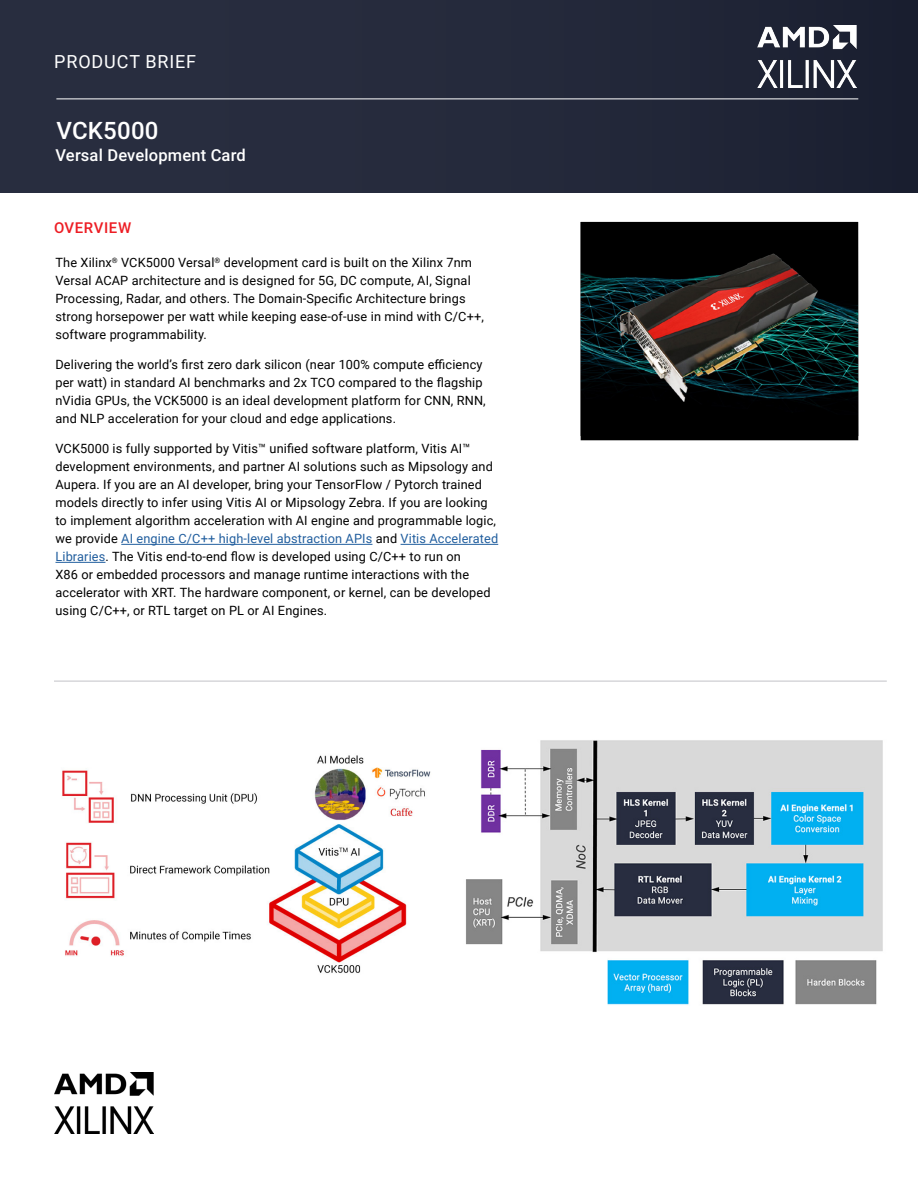
<style>
.page{position:relative;width:918px;height:1188px;background:#fff}
.page>*{position:absolute;margin:0;border:0;box-sizing:border-box;transform-origin:0 0}
.t1{font:500 24px "Roboto";letter-spacing:.01em;color:#fff}
.t2{font:18px "Roboto";letter-spacing:.045em;color:#fff}
.t3{font:500 16.5px "Roboto";letter-spacing:.01em;color:#fff}
.t4{font:500 15px "Roboto";letter-spacing:.035em;color:#ed1d24}
.t5{font:12.75px/18px "Roboto";letter-spacing:.01em;color:#000}
.s1{color:#215e9e}
</style>
<div class="page">
<div style="left:0;top:0;width:918px;height:192px;background:#262b3c"></div>
<hr style="left:56px;top:99px;width:802px;height:1px;background:#fff">
<img style="left:54px;top:1072px;width:99px;height:62px">
<img style="left:757px;top:26px;width:99px;height:62px">
<hr style="left:121px;top:544px;width:251px;height:1px;background:#215e9e">
<hr style="left:401px;top:544px;width:97px;height:1px;background:#215e9e">
<hr style="left:56px;top:562px;width:49px;height:1px;background:#215e9e">
<img style="left:62px;top:755px;width:369px;height:218px">
<img style="left:466px;top:740px;width:417px;height:265px">
<hr style="left:54px;top:680px;width:833px;height:2px;background:#d6d7da">
<img style="left:581px;top:222px;width:277px;height:214px">
<h2 class="t2" style="left:54px;top:49px;width:143px">PRODUCT BRIEF</h2>
<h1 class="t1" style="left:56px;top:113px;width:104px">VCK5000</h1>
<p class="t3" style="left:56px;top:143px;width:192px">Versal Development Card</p>
<p class="t4" style="left:54px;top:217px;width:79px">OVERVIEW</p>
<p class="t5" style="left:55px;top:253px;width:430px">The Xilinx<sup>®</sup> VCK5000 Versal<sup>®</sup> development card is built on the Xilinx 7nm Versal ACAP architecture and is designed for 5G, DC compute, AI, Signal Processing, Radar, and others. The Domain-Specific Architecture brings strong horsepower per watt while keeping ease-of-use in mind with C/C++, software programmability.</p>
<p class="t5" style="left:55px;top:355px;width:432px">Delivering the world’s first zero dark silicon (near 100% compute efficiency per watt) in standard AI benchmarks and 2x TCO compared to the flagship nVidia GPUs, the VCK5000 is an ideal development platform for CNN, RNN, and NLP acceleration for your cloud and edge applications.</p>
<p class="t5" style="left:55px;top:439px;width:444px">VCK5000 is fully supported by Vitis™ unified software platform, Vitis AI™ development environments, and partner AI solutions such as Mipsology and Aupera. If you are an AI developer, bring your TensorFlow / Pytorch trained models directly to infer using Vitis AI or Mipsology Zebra. If you are looking to implement algorithm acceleration with AI engine and programmable logic, we provide <span class="s1">AI engine C/C++ high-level abstraction APIs</span> and <span class="s1">Vitis Accelerated Libraries</span>. The Vitis end-to-end flow is developed using C/C++ to run on<br>X86 or embedded processors and manage runtime interactions with the accelerator with XRT. The hardware component, or kernel, can be developed using C/C++, or RTL target on PL or AI Engines.</p>
</div>
